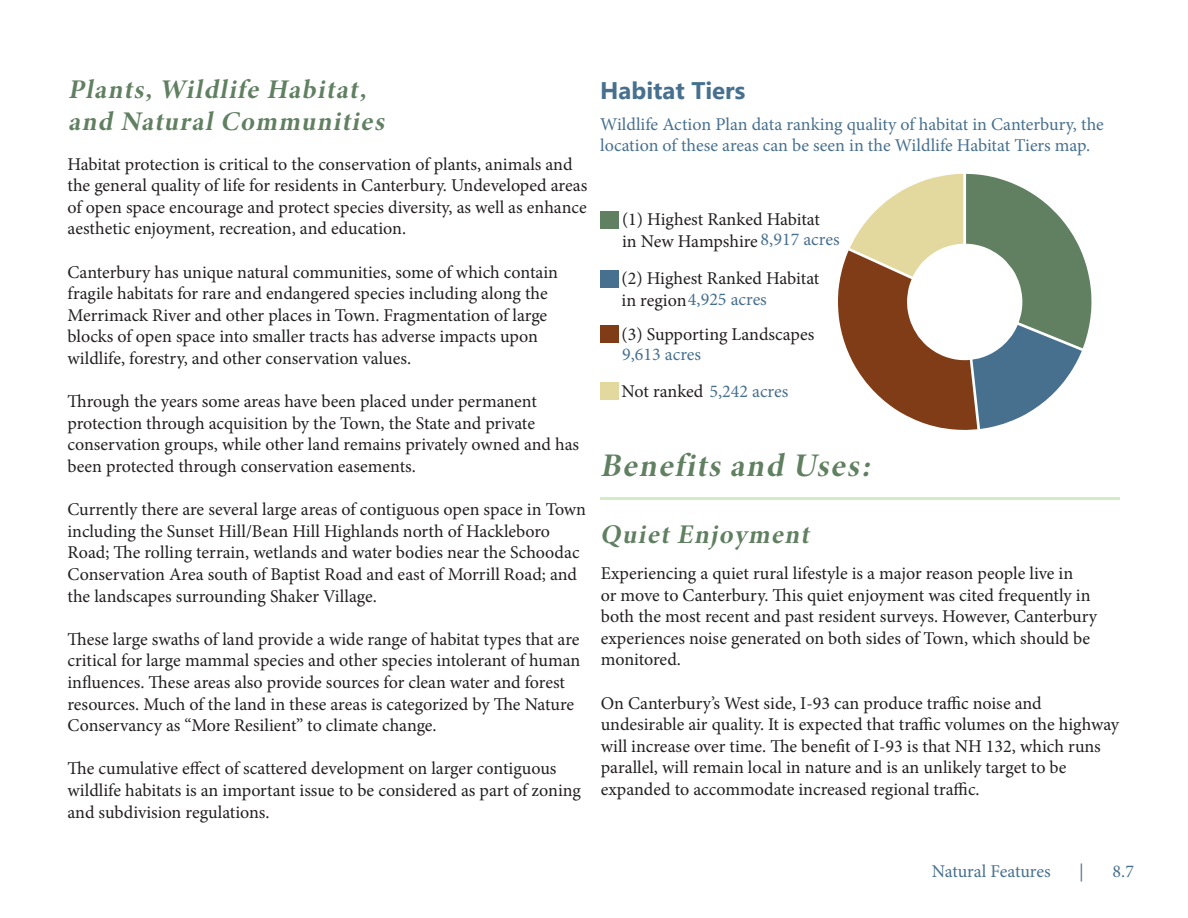
<style>
.page{position:relative;width:1188px;height:918px;background:#fff}
.page>*{position:absolute;margin:0;border:0;box-sizing:border-box;transform-origin:0 0}
.t1{font:italic 33px "Minion Variable Concept";color:#608061}
.t2{font:italic 27px "Minion Variable Concept";color:#608061}
.t3{font:700 24px "Gadugi";color:#47708f}
.t4{font:18px/21.6px "Minion Pro";color:#231f20}
.t5{font:18px/21.6px "Minion Pro";color:#47708f}
.s1{color:#231f20}
</style>
<div class="page">
<hr style="left:600px;top:498px;width:520px;height:2px;background:#d3ebc7">
<div style="left:601px;top:211px;width:18px;height:17px;background:#608061"></div>
<div style="left:600px;top:326px;width:19px;height:17px;background:#803c17"></div>
<div style="left:600px;top:383px;width:19px;height:17px;background:#e3d99f"></div>
<div style="left:600px;top:270px;width:19px;height:17px;background:#47708f"></div>
<svg style="left:838px;top:174px;width:253px;height:256px"></svg>
<p class="t2" style="left:68px;top:70px;width:306px">Plants,Wildlife Habitat,</p>
<p class="t2" style="left:68px;top:103px;width:324px">and NaturalCommunities</p>
<p class="t4" style="left:68px;top:153px;width:521px">Habitat protection is critical to the conservation of plants, animals and the general quality of life for residents in Canterbury. Undeveloped areas of open space encourage and protect species diversity, as well as enhance aesthetic enjoyment, recreation, and education.</p>
<p class="t4" style="left:68px;top:261px;width:492px">Canterbury has unique natural communities, some of which contain fragile habitats for rare and endangered species including along the Merrimack River and other places in Town. Fragmentation of large blocks of open space into smaller tracts has adverse impacts upon wildlife, forestry, and other conservation values.</p>
<p class="t4" style="left:68px;top:391px;width:513px">Through the years some areas have been placed under permanent protection through acquisition by the Town, the State and private conservation groups, while other land remains privately owned and has been protected through conservation easements.</p>
<p class="t4" style="left:68px;top:499px;width:520px">Currently there are several large areas of contiguous open space in Town including the Sunset Hill/Bean Hill Highlands north of Hackleboro Road; The rolling terrain, wetlands and water bodies near the Schoodac Conservation Area south of Baptist Road and east of Morrill Road; and the landscapes surrounding Shaker Village.</p>
<p class="t4" style="left:68px;top:628px;width:514px">These large swaths of land provide a wide range of habitat types that are critical for large mammal species and other species intolerant of human influences. These areas also provide sources for clean water and forest resources. Much of the land in these areas is categorized by The Nature Conservancy as “More Resilient” to climate change.</p>
<p class="t4" style="left:68px;top:758px;width:515px">The cumulative effect of scattered development on larger contiguous wildlife habitats is an important issue to be considered as part of zoning and subdivision regulations.</p>
<p class="t3" style="left:600px;top:76px;width:147px">Habitat Tiers</p>
<p class="t5" style="left:600px;top:113px;width:505px">Wildlife Action Plan data ranking quality of habitat in Canterbury, the location of these areas can be seen in the Wildlife Habitat Tiers map.</p>
<p class="t4" style="left:622px;top:209px;width:199px">(1) Highest Ranked Habitat</p>
<p class="t4" style="left:622px;top:231px;width:137px">in New Hampshire</p>
<p class="t5" style="left:761px;top:229px;width:80px">8,917 acres</p>
<p class="t4" style="left:622px;top:268px;width:199px">(2) Highest Ranked Habitat</p>
<p class="t5" style="left:622px;top:288px;width:147px"><span class="s1">in region</span>4,925 acres</p>
<p class="t4" style="left:622px;top:324px;width:194px">(3) Supporting Landscapes</p>
<p class="t5" style="left:622px;top:381px;width:168px"><span class="s1">Not ranked</span> 5,242 acres</p>
<p class="t5" style="left:622px;top:344px;width:80px">9,613 acres</p>
<p class="t1" style="left:600px;top:442px;width:280px">Benefits and Uses:</p>
<p class="t2" style="left:600px;top:515px;width:217px">Quiet Enj oyment</p>
<p class="t4" style="left:601px;top:562px;width:498px">Experiencing a quiet rural lifestyle is a major reason people live in<br>or move to Canterbury. This quiet enjoyment was cited frequently in both the most recent and past resident surveys. However, Canterbury experiences noise generated on both sides of Town, which should be monitored.</p>
<p class="t4" style="left:601px;top:692px;width:520px">On Canterbury’s West side, I-93 can produce traffic noise and undesirable air quality. It is expected that traffic volumes on the highway will increase over time. The benefit of I-93 is that NH 132, which runs parallel, will remain local in nature and is an unlikely target to be expanded to accommodate increased regional traffic.</p>
<p class="t5" style="left:932px;top:861px;width:120px">Natural Features</p>
<p class="t5" style="left:1079px;top:861px;width:6px">|</p>
<p class="t5" style="left:1113px;top:861px;width:23px">8.7</p>
</div>
